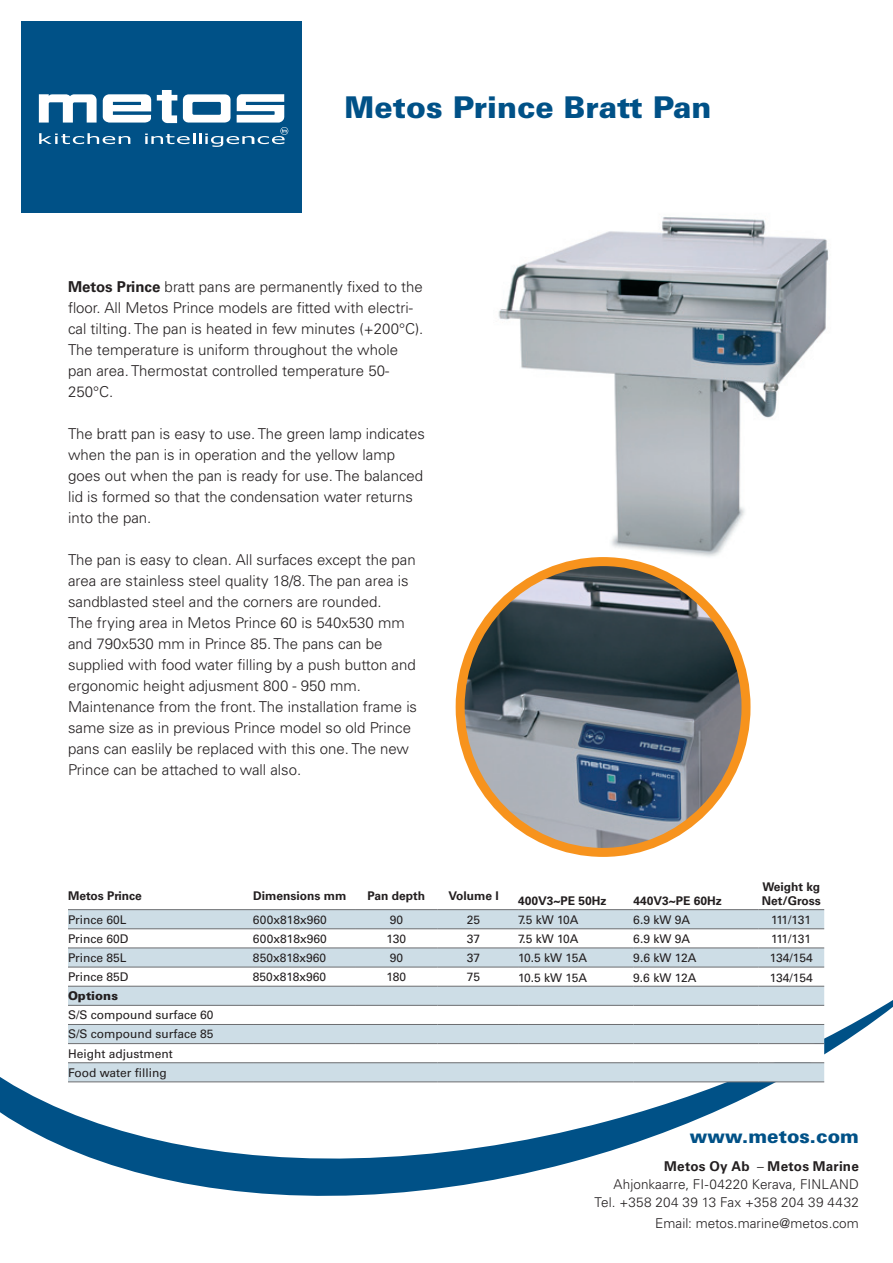
<style>
.page{position:relative;width:893px;height:1263px;background:#fff}
.page>*{position:absolute;margin:0;border:0;box-sizing:border-box;transform-origin:0 0}
.t1{font:900 30px "Univers LT Std";color:#005187}
.t2{font:900 18.75px "Univers LT Std";color:#005187}
.t3{font:300 15px/21px "Univers LT Std";color:#231f20}
.t4{font:300 13.5px/18px "Univers LT Std";letter-spacing:.005em;color:#231f20;text-align:right}
.t5{font:12px/19.2px "Univers LT Std";color:#231f20}
.t6{font:700 12px/14.4px "Univers LT Std";color:#231f20}
.t7{font:900 12px "Univers LT Std";color:#231f20}
.s1{font-weight:700}
</style>
<div class="page">
<img style="left:498px;top:217px;width:331px;height:349px">
<div style="left:21px;top:21px;width:281px;height:191px;background:#005187"></div>
<svg style="left:39px;top:90px;width:249px;height:57px"></svg>
<svg style="left:0;top:670px;width:893px;height:526px"></svg>
<img style="left:460px;top:566px;width:286px;height:286px">
<div style="left:456px;top:557px;width:294px;height:300px;border:9px solid #f7931d;border-radius:50%"></div>
<svg style="left:68px;top:882px;width:756px;height:27px"></svg>
<svg style="left:68px;top:910px;width:756px;height:171px;fill:#cddde6"></svg>
<hr style="left:68px;top:928px;width:185px;height:1px;background:#6c6d70">
<hr style="left:253px;top:928px;width:102px;height:1px;background:#6c6d70">
<hr style="left:355px;top:928px;width:83px;height:1px;background:#6c6d70">
<hr style="left:438px;top:928px;width:80px;height:1px;background:#6c6d70">
<hr style="left:68px;top:947px;width:185px;height:1px;background:#6c6d70">
<hr style="left:253px;top:947px;width:102px;height:1px;background:#6c6d70">
<hr style="left:355px;top:947px;width:83px;height:1px;background:#6c6d70">
<hr style="left:438px;top:947px;width:80px;height:1px;background:#6c6d70">
<hr style="left:68px;top:967px;width:185px;height:1px;background:#6c6d70">
<hr style="left:253px;top:967px;width:102px;height:1px;background:#6c6d70">
<hr style="left:355px;top:967px;width:83px;height:1px;background:#6c6d70">
<hr style="left:438px;top:967px;width:80px;height:1px;background:#6c6d70">
<hr style="left:68px;top:1024px;width:185px;height:1px;background:#6c6d70">
<hr style="left:253px;top:1024px;width:102px;height:1px;background:#6c6d70">
<hr style="left:355px;top:1024px;width:83px;height:1px;background:#6c6d70">
<hr style="left:438px;top:1024px;width:80px;height:1px;background:#6c6d70">
<hr style="left:68px;top:1043px;width:185px;height:1px;background:#6c6d70">
<hr style="left:253px;top:1043px;width:102px;height:1px;background:#6c6d70">
<hr style="left:355px;top:1043px;width:83px;height:1px;background:#6c6d70">
<hr style="left:438px;top:1043px;width:80px;height:1px;background:#6c6d70">
<hr style="left:68px;top:1062px;width:185px;height:1px;background:#6c6d70">
<hr style="left:253px;top:1062px;width:102px;height:1px;background:#6c6d70">
<hr style="left:355px;top:1062px;width:83px;height:1px;background:#6c6d70">
<hr style="left:438px;top:1062px;width:80px;height:1px;background:#6c6d70">
<hr style="left:68px;top:1081px;width:185px;height:1px;background:#6c6d70">
<hr style="left:253px;top:1081px;width:102px;height:1px;background:#6c6d70">
<hr style="left:355px;top:1081px;width:83px;height:1px;background:#6c6d70">
<hr style="left:438px;top:1081px;width:80px;height:1px;background:#6c6d70">
<hr style="left:68px;top:909px;width:185px;height:1px;background:#6c6d70">
<hr style="left:253px;top:909px;width:102px;height:1px;background:#6c6d70">
<hr style="left:355px;top:909px;width:83px;height:1px;background:#6c6d70">
<hr style="left:438px;top:909px;width:80px;height:1px;background:#6c6d70">
<hr style="left:68px;top:986px;width:185px;height:1px;background:#6c6d70">
<hr style="left:253px;top:986px;width:102px;height:1px;background:#6c6d70">
<hr style="left:355px;top:986px;width:83px;height:1px;background:#6c6d70">
<hr style="left:438px;top:986px;width:80px;height:1px;background:#6c6d70">
<hr style="left:68px;top:1005px;width:185px;height:1px;background:#6c6d70">
<hr style="left:253px;top:1005px;width:102px;height:1px;background:#6c6d70">
<hr style="left:355px;top:1005px;width:83px;height:1px;background:#6c6d70">
<hr style="left:438px;top:1005px;width:80px;height:1px;background:#6c6d70">
<hr style="left:518px;top:909px;width:115px;height:1px;background:#6c6d70">
<hr style="left:633px;top:909px;width:125px;height:1px;background:#6c6d70">
<hr style="left:758px;top:909px;width:66px;height:1px;background:#6c6d70">
<hr style="left:518px;top:928px;width:115px;height:1px;background:#6c6d70">
<hr style="left:633px;top:928px;width:125px;height:1px;background:#6c6d70">
<hr style="left:758px;top:928px;width:66px;height:1px;background:#6c6d70">
<hr style="left:518px;top:986px;width:115px;height:1px;background:#6c6d70">
<hr style="left:633px;top:986px;width:125px;height:1px;background:#6c6d70">
<hr style="left:758px;top:986px;width:66px;height:1px;background:#6c6d70">
<hr style="left:518px;top:1024px;width:115px;height:1px;background:#6c6d70">
<hr style="left:633px;top:1024px;width:125px;height:1px;background:#6c6d70">
<hr style="left:758px;top:1024px;width:66px;height:1px;background:#6c6d70">
<hr style="left:518px;top:967px;width:115px;height:1px;background:#6c6d70">
<hr style="left:633px;top:967px;width:125px;height:1px;background:#6c6d70">
<hr style="left:758px;top:967px;width:66px;height:1px;background:#6c6d70">
<hr style="left:518px;top:1043px;width:115px;height:1px;background:#6c6d70">
<hr style="left:633px;top:1043px;width:125px;height:1px;background:#6c6d70">
<hr style="left:758px;top:1043px;width:66px;height:1px;background:#6c6d70">
<hr style="left:518px;top:1062px;width:115px;height:1px;background:#6c6d70">
<hr style="left:633px;top:1062px;width:125px;height:1px;background:#6c6d70">
<hr style="left:758px;top:1062px;width:66px;height:1px;background:#6c6d70">
<hr style="left:518px;top:947px;width:115px;height:1px;background:#6c6d70">
<hr style="left:633px;top:947px;width:125px;height:1px;background:#6c6d70">
<hr style="left:758px;top:947px;width:66px;height:1px;background:#6c6d70">
<hr style="left:518px;top:1005px;width:115px;height:1px;background:#6c6d70">
<hr style="left:633px;top:1005px;width:125px;height:1px;background:#6c6d70">
<hr style="left:758px;top:1005px;width:66px;height:1px;background:#6c6d70">
<hr style="left:518px;top:1081px;width:115px;height:1px;background:#6c6d70">
<hr style="left:633px;top:1081px;width:125px;height:1px;background:#6c6d70">
<hr style="left:758px;top:1081px;width:66px;height:1px;background:#6c6d70">
<h1 class="t1" style="left:344px;top:89px;width:369px">Metos Prince Bratt Pan</h1>
<p class="t3" style="left:68px;top:276px;width:357px"><span class="s1">Metos Prince</span> bratt pans are permanently fixed to the floor. All Metos Prince models are fitted with electri&shy;cal tilting. The pan is heated in few minutes (+200°C).<br>The temperature is uniform throughout the whole pan area. Thermostat controlled temperature 50- 250°C.</p>
<p class="t3" style="left:68px;top:423px;width:358px">The bratt pan is easy to use. The green lamp indicates when the pan is in operation and the yellow lamp goes out when the pan is ready for use. The balanced lid is formed so that the condensation water returns into the pan.</p>
<p class="t3" style="left:68px;top:549px;width:351px">The pan is easy to clean. All surfaces except the pan area are stainless steel quality 18/8. The pan area is sandblasted steel and the corners are rounded.<br>The frying area in Metos Prince 60 is 540x530 mm and 790x530 mm in Prince 85. The pans can be supplied with food water filling by a push button and ergonomic height adjusment 800 - 950 mm.<br>Maintenance from the front. The installation frame is same size as in previous Prince model so old Prince pans can easlily be replaced with this one. The new Prince can be attached to wall also.</p>
<p class="t6" style="left:68px;top:889px;width:75px">Metos Prince</p>
<p class="t6" style="left:253px;top:889px;width:95px">Dimensions mm</p>
<p class="t6" style="left:368px;top:889px;width:59px">Pan depth</p>
<p class="t6" style="left:448px;top:889px;width:52px">Volume l</p>
<p class="t6" style="left:518px;top:894px;width:90px">400V3~PE 50Hz</p>
<p class="t6" style="left:633px;top:894px;width:90px">440V3~PE 60Hz</p>
<p class="t6" style="left:762px;top:880px;width:61px">Weight kg<br>Net/Gross</p>
<p class="t5" style="left:68px;top:910px;width:60px">Prince 60L</p>
<p class="t5" style="left:253px;top:910px;width:75px">600x818x960</p>
<p class="t5" style="left:390px;top:910px;width:15px">90</p>
<p class="t5" style="left:467px;top:910px;width:15px">25</p>
<p class="t5" style="left:518px;top:910px;width:62px">7.5 kW 10A</p>
<p class="t5" style="left:633px;top:910px;width:58px">6.9 kW 9A</p>
<p class="t5" style="left:771px;top:910px;width:41px">111/131</p>
<p class="t5" style="left:68px;top:929px;width:62px">Prince 60D</p>
<p class="t5" style="left:253px;top:929px;width:75px">600x818x960</p>
<p class="t5" style="left:386px;top:929px;width:21px">130</p>
<p class="t5" style="left:467px;top:929px;width:15px">37</p>
<p class="t5" style="left:518px;top:929px;width:62px">7.5 kW 10A</p>
<p class="t5" style="left:633px;top:929px;width:58px">6.9 kW 9A</p>
<p class="t5" style="left:771px;top:929px;width:41px">111/131</p>
<p class="t5" style="left:68px;top:948px;width:60px">Prince 85L</p>
<p class="t5" style="left:253px;top:948px;width:75px">850x818x960</p>
<p class="t5" style="left:390px;top:948px;width:15px">90</p>
<p class="t5" style="left:467px;top:948px;width:15px">37</p>
<p class="t5" style="left:518px;top:948px;width:71px">10.5 kW 15A</p>
<p class="t5" style="left:633px;top:948px;width:65px">9.6 kW 12A</p>
<p class="t5" style="left:770px;top:948px;width:45px">134/154</p>
<p class="t5" style="left:68px;top:967px;width:62px">Prince 85D</p>
<p class="t5" style="left:253px;top:967px;width:75px">850x818x960</p>
<p class="t5" style="left:386px;top:967px;width:21px">180</p>
<p class="t5" style="left:467px;top:967px;width:15px">75</p>
<p class="t5" style="left:518px;top:968px;width:71px">10.5 kW 15A</p>
<p class="t5" style="left:633px;top:968px;width:65px">9.6 kW 12A</p>
<p class="t5" style="left:770px;top:968px;width:45px">134/154</p>
<p class="t7" style="left:68px;top:988px;width:52px">Options</p>
<p class="t5" style="left:68px;top:1005px;width:147px">S/S compound surface 60<br>S/S compound surface 85<br>Height adjustment<br>Food water filling</p>
<p class="t2" style="left:690px;top:1124px;width:171px">www.metos.com</p>
<p class="t4" style="left:595px;top:1157px;width:266px"><span class="s1">Metos Oy Ab</span> – <span class="s1">Metos Marine<br></span>Ahjonkaarre, FI-04220 Kerava, FINLAND<br>Tel. +358 204 39 13 Fax +358 204 39 4432</p>
<p class="t4" style="left:655px;top:1214px;width:205px">Email: metos.marine@metos.com</p>
</div>
